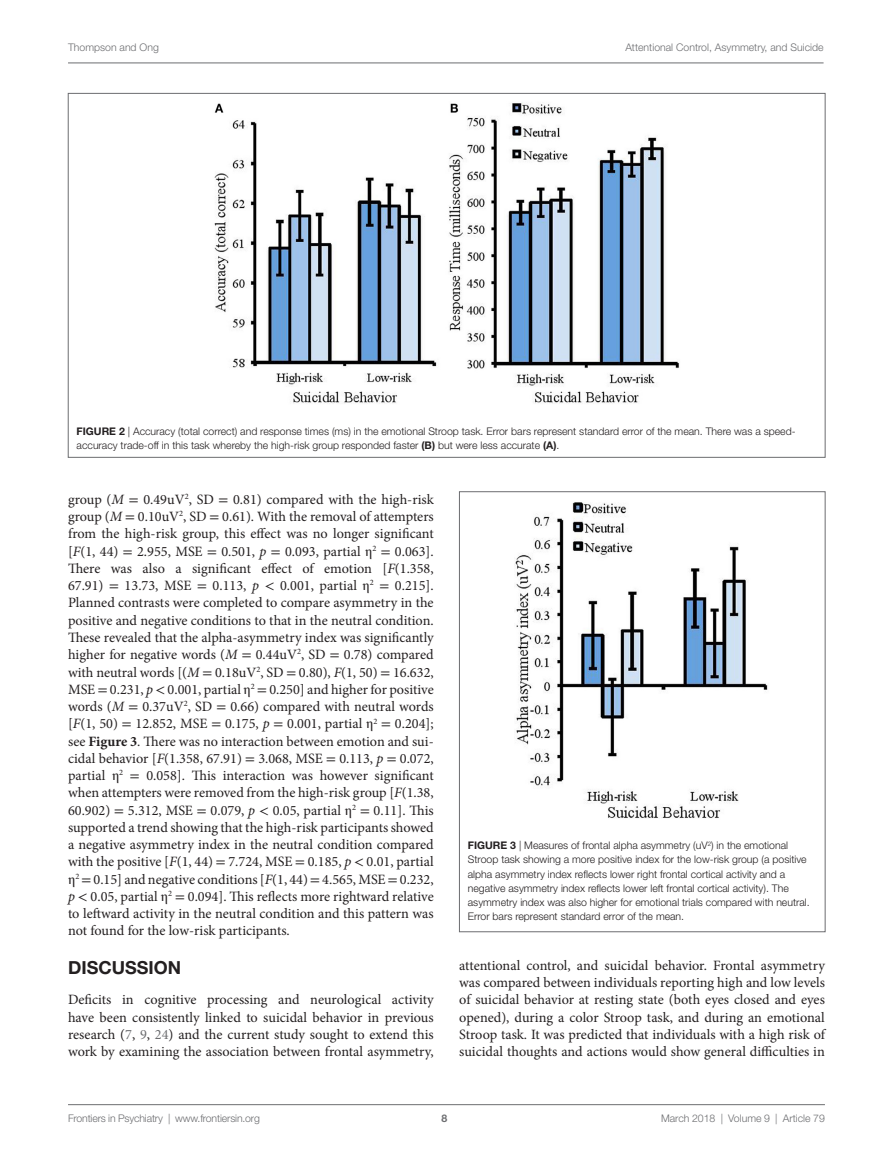
<style>
.page{position:relative;width:893px;height:1170px;background:#fff}
.page>*{position:absolute;margin:0;border:0;box-sizing:border-box;transform-origin:0 0}
.t1{font:700 18px "Helvetica Neue LT Std";color:#231f20}
.t2{font:14.25px/17.2px "Minion Pro";color:#231f20;text-align:justify}
.t3{font:300 10.5px/14.2px "Helvetica Neue LT Std";color:#231f20}
.t4{font:300 10.5px "Helvetica Neue LT Std";color:#6c6d70}
.t5{font:700 10.5px "Helvetica Neue LT Std";color:#6c6d70}
.s1{font-weight:700}
.s2{font-style:italic}
.s3{font-family:"STIX General"}
.s4{color:#6c6d70}
</style>
<div class="page">
<img style="left:515px;top:502px;width:253px;height:316px">
<img style="left:214px;top:102px;width:465px;height:302px">
<hr style="left:68px;top:63px;width:756px;height:1px;background:#6c6d70">
<hr style="left:68px;top:1104px;width:757px;height:1px;background:#6c6d70">
<p class="t4" style="left:68px;top:41px;width:92px">Thompson and Ong</p>
<p class="t4" style="left:625px;top:41px;width:200px">Attentional Control, Asymmetry, and Suicide</p>
<p class="t3" style="left:77px;top:423px;width:720px"><span class="s1">FIGURE 2</span> | Accuracy (total correct) and response times (ms) in the emotional Stroop task. Error bars represent standard error of the mean. There was a speed&shy;accuracy trade-off in this task whereby the high-risk group responded faster <span class="s1">(B)</span> but were less accurate <span class="s1">(A)</span>.</p>
<p class="t2" style="left:68px;top:490px;width:367px">group (<span class="s2">M</span> <span class="s3">=</span> 0.49uV<sup>2</sup>, SD <span class="s3">=</span> 0.81) compared with the high-risk group (<span class="s2">M</span> <span class="s3">=</span> 0.10uV<sup>2</sup>, SD <span class="s3">=</span> 0.61). With the removal of attempters from the high-risk group, this effect was no longer significant [<span class="s2">F</span>(1, 44) <span class="s3">=</span> 2.955, MSE <span class="s3">=</span> 0.501, <span class="s2">p</span> <span class="s3">=</span> 0.093, partial <span class="s3">η</span><sup>2</sup> <span class="s3">=</span> 0.063].<br>There was also a significant effect of emotion [<span class="s2">F</span>(1.358, 67.91) <span class="s3">=</span> 13.73, MSE <span class="s3">=</span> 0.113, <span class="s2">p</span> <span class="s3">&lt;</span> 0.001, partial <span class="s3">η</span><sup>2</sup> <span class="s3">=</span> 0.215].<br>Planned contrasts were completed to compare asymmetry in the positive and negative conditions to that in the neutral condition.<br>These revealed that the alpha-asymmetry index was significantly higher for negative words (<span class="s2">M</span> <span class="s3">=</span> 0.44uV<sup>2</sup>, SD <span class="s3">=</span> 0.78) compared with neutral words [(<span class="s2">M</span> <span class="s3">=</span> 0.18uV<sup>2</sup>, SD <span class="s3">=</span> 0.80), <span class="s2">F</span>(1, 50) <span class="s3">=</span> 16.632, MSE <span class="s3">=</span> 0.231, <span class="s2">p</span> <span class="s3">&lt;</span> 0.001, partial <span class="s3">η</span><sup>2</sup> <span class="s3">=</span> 0.250] and higher for positive words (<span class="s2">M</span> <span class="s3">=</span> 0.37uV<sup>2</sup>, SD <span class="s3">=</span> 0.66) compared with neutral words [<span class="s2">F</span>(1, 50) <span class="s3">=</span> 12.852, MSE <span class="s3">=</span> 0.175, <span class="s2">p</span> <span class="s3">=</span> 0.001, partial <span class="s3">η</span><sup>2</sup> <span class="s3">=</span> 0.204]; see <span class="s1">Figure 3</span>. There was no interaction between emotion and sui&shy;cidal behavior [<span class="s2">F</span>(1.358, 67.91) <span class="s3">=</span> 3.068, MSE <span class="s3">=</span> 0.113, <span class="s2">p</span> <span class="s3">=</span> 0.072, partial <span class="s3">η</span><sup>2</sup> <span class="s3">=</span> 0.058]. This interaction was however significant when attempters were removed from the high-risk group [<span class="s2">F</span>(1.38, 60.902) <span class="s3">=</span> 5.312, MSE <span class="s3">=</span> 0.079, <span class="s2">p</span> <span class="s3">&lt;</span> 0.05, partial <span class="s3">η</span><sup>2</sup> <span class="s3">=</span> 0.11]. This supported a trend showing that the high-risk participants showed a negative asymmetry index in the neutral condition compared with the positive [<span class="s2">F</span>(1, 44) <span class="s3">=</span> 7.724, MSE <span class="s3">=</span> 0.185, <span class="s2">p</span> <span class="s3">&lt;</span> 0.01, partial <span class="s3">η</span><sup>2</sup> <span class="s3">=</span> 0.15] and negative conditions [<span class="s2">F</span>(1, 44) <span class="s3">=</span> 4.565, MSE <span class="s3">=</span> 0.232, <span class="s2">p</span> <span class="s3">&lt;</span> 0.05, partial <span class="s3">η</span><sup>2</sup> <span class="s3">=</span> 0.094]. This reflects more rightward relative to leftward activity in the neutral condition and this pattern was not found for the low-risk participants.</p>
<p class="t1" style="left:68px;top:956px;width:112px">DISCUSSION</p>
<p class="t2" style="left:68px;top:991px;width:367px">Deficits in cognitive processing and neurological activity have been consistently linked to suicidal behavior in previous research (<span class="s4">7</span>, <span class="s4">9</span>, <span class="s4">24</span>) and the current study sought to extend this work by examining the association between frontal asymmetry,</p>
<p class="t3" style="left:468px;top:838px;width:343px"><span class="s1">FIGURE 3</span> | Measures of frontal alpha asymmetry (uV<sup>2</sup>) in the emotional Stroop task showing a more positive index for the low-risk group (a positive alpha asymmetry index reflects lower right frontal cortical activity and a negative asymmetry index reflects lower left frontal cortical activity). The asymmetry index was also higher for emotional trials compared with neutral.<br>Error bars represent standard error of the mean.</p>
<p class="t2" style="left:459px;top:956px;width:367px">attentional control, and suicidal behavior. Frontal asymmetry was compared between individuals reporting high and low levels of suicidal behavior at resting state (both eyes closed and eyes opened), during a color Stroop task, and during an emotional Stroop task. It was predicted that individuals with a high risk of suicidal thoughts and actions would show general difficulties in</p>
<p class="t4" style="left:68px;top:1111px;width:193px">Frontiers in Psychiatry | www.frontiersin.org</p>
<p class="t4" style="left:661px;top:1111px;width:165px">March 2018 | Volume 9 | Article 79</p>
<p class="t5" style="left:441px;top:1111px;width:7px">8</p>
</div>
